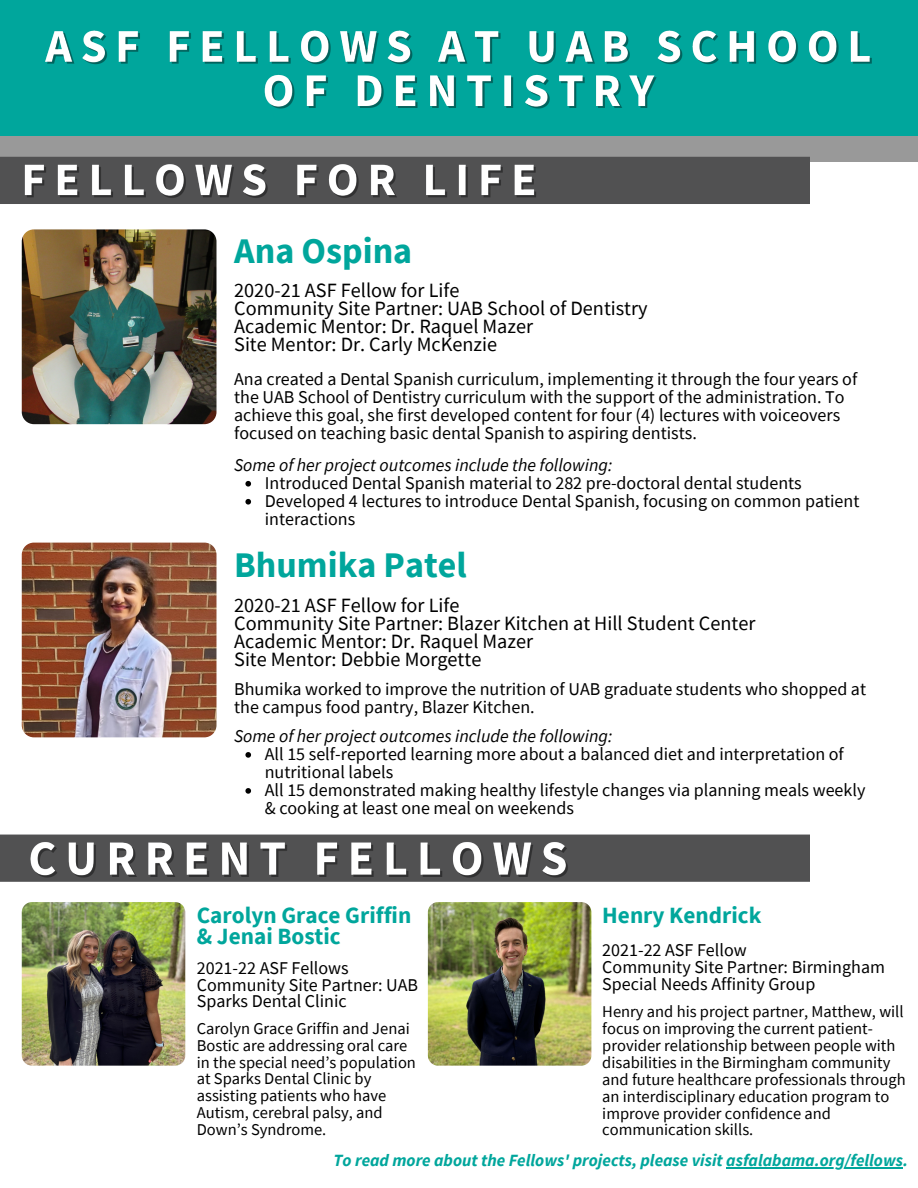
<style>
.page{position:relative;width:918px;height:1188px;background:#fff}
.page>*{position:absolute;margin:0;border:0;box-sizing:border-box;transform-origin:0 0}
.t1{font:700 36px "Source Sans Pro";color:#00a69c}
.t2{font:700 23.25px/21.3px "Source Sans Pro";color:#00a69c}
.t3{font:20.25px "Source Sans Pro";color:#000}
.t4{font:18px/18px "Source Sans Pro";color:#000}
.t5{font:italic 18px "Source Sans Pro";color:#000}
.t6{font:italic 700 17.1px "Source Sans Pro";color:#00a69c}
.t7{font:16.5px/16.8px "Source Sans Pro";color:#000}
</style>
<div class="page">
<div style="left:0;top:58px;width:918px;height:103px;background:#999"></div>
<div style="left:0;top:0;width:918px;height:135px;background:#00a69c"></div>
<div style="left:0;top:157px;width:810px;height:47px;background:#515152"></div>
<img style="left:22px;top:902px;width:163px;height:164px;border-radius:10px">
<div style="left:0;top:835px;width:810px;height:47px;background:#515152"></div>
<img style="left:29px;top:834px;width:549px;height:48px">
<img style="left:22px;top:229px;width:195px;height:195px;border-radius:12px">
<img style="left:22px;top:543px;width:195px;height:194px;border-radius:12px">
<img style="left:428px;top:902px;width:163px;height:164px;border-radius:10px">
<img style="left:45px;top:30px;width:827px;height:79px">
<img style="left:22px;top:156px;width:525px;height:42px">
<svg style="left:245px;top:481px;width:6px;height:6px"></svg>
<svg style="left:245px;top:499px;width:6px;height:6px"></svg>
<hr style="left:726px;top:1167px;width:177px;height:1px;background:#00a69c">
<svg style="left:245px;top:752px;width:6px;height:6px"></svg>
<svg style="left:245px;top:788px;width:6px;height:6px"></svg>
<p class="t1" style="left:234px;top:228px;width:180px">Ana Ospina</p>
<p class="t3" style="left:234px;top:277px;width:227px">2020-21 ASF Fellow for Life</p>
<p class="t3" style="left:234px;top:295px;width:415px">Community Site Partner: UAB School of Dentistry</p>
<p class="t3" style="left:234px;top:313px;width:300px">Academic Mentor: Dr. Raquel Mazer</p>
<p class="t3" style="left:234px;top:331px;width:264px">Site Mentor: Dr. Carly McKenzie</p>
<p class="t4" style="left:234px;top:370px;width:625px">Ana created a Dental Spanish curriculum, implementing it through the four years of the UAB School of Dentistry curriculum with the support of the administration. To achieve this goal, she first developed content for four (4) lectures with voiceovers focused on teaching basic dental Spanish to aspiring dentists.</p>
<p class="t4" style="left:265px;top:473px;width:539px">Introduced Dental Spanish material to 282 pre-doctoral dental students</p>
<p class="t4" style="left:265px;top:491px;width:596px">Developed 4 lectures to introduce Dental Spanish, focusing on common patient interactions</p>
<p class="t5" style="left:234px;top:453px;width:380px">Some of her project outcomes include the following:</p>
<p class="t1" style="left:234px;top:541px;width:234px">Bhumika Patel</p>
<p class="t3" style="left:234px;top:592px;width:227px">2020-21 ASF Fellow for Life</p>
<p class="t3" style="left:234px;top:610px;width:523px">Community Site Partner: Blazer Kitchen at Hill Student Center</p>
<p class="t3" style="left:234px;top:628px;width:300px">Academic Mentor: Dr. Raquel Mazer</p>
<p class="t3" style="left:234px;top:646px;width:249px">Site Mentor: Debbie Morgette</p>
<p class="t4" style="left:234px;top:680px;width:633px">Bhumika worked to improve the nutrition of UAB graduate students who shopped at the campus food pantry, Blazer Kitchen.</p>
<p class="t4" style="left:265px;top:745px;width:581px">All 15 self-reported learning more about a balanced diet and interpretation of nutritional labels</p>
<p class="t4" style="left:265px;top:781px;width:602px">All 15 demonstrated making healthy lifestyle changes via planning meals weekly &amp; cooking at least one meal on weekends</p>
<p class="t5" style="left:234px;top:724px;width:380px">Some of her project outcomes include the following:</p>
<p class="t2" style="left:197px;top:904px;width:216px">Carolyn Grace Griffin &amp; Jenai Bostic</p>
<p class="t4" style="left:197px;top:958px;width:153px">2021-22 ASF Fellows</p>
<p class="t4" style="left:197px;top:976px;width:223px;line-height:16.8px">Community Site Partner: UAB<br>Sparks Dental Clinic</p>
<p class="t7" style="left:197px;top:1020px;width:221px">Carolyn Grace Griffin and Jenai<br>Bostic are addressing oral care in the special need’s population at Sparks Dental Clinic by assisting patients who have<br>Autism, cerebral palsy, and<br>Down’s Syndrome.</p>
<p class="t2" style="left:602px;top:904px;width:161px">Henry Kendrick</p>
<p class="t4" style="left:602px;top:941px;width:146px">2021-22 ASF Fellow</p>
<p class="t4" style="left:602px;top:958px;width:284px;line-height:16.8px">Community Site Partner: Birmingham<br>Special Needs Affinity Group</p>
<p class="t7" style="left:602px;top:1003px;width:305px">Henry and his project partner, Matthew, will focus on improving the current patient&shy;provider relationship between people with disabilities in the Birmingham community and future healthcare professionals through an interdisciplinary education program to improve provider confidence and communication skills.</p>
<p class="t6" style="left:334px;top:1149px;width:576px">To read more about the Fellows' projects, please visit asfalabama.org/fellows.</p>
</div>
